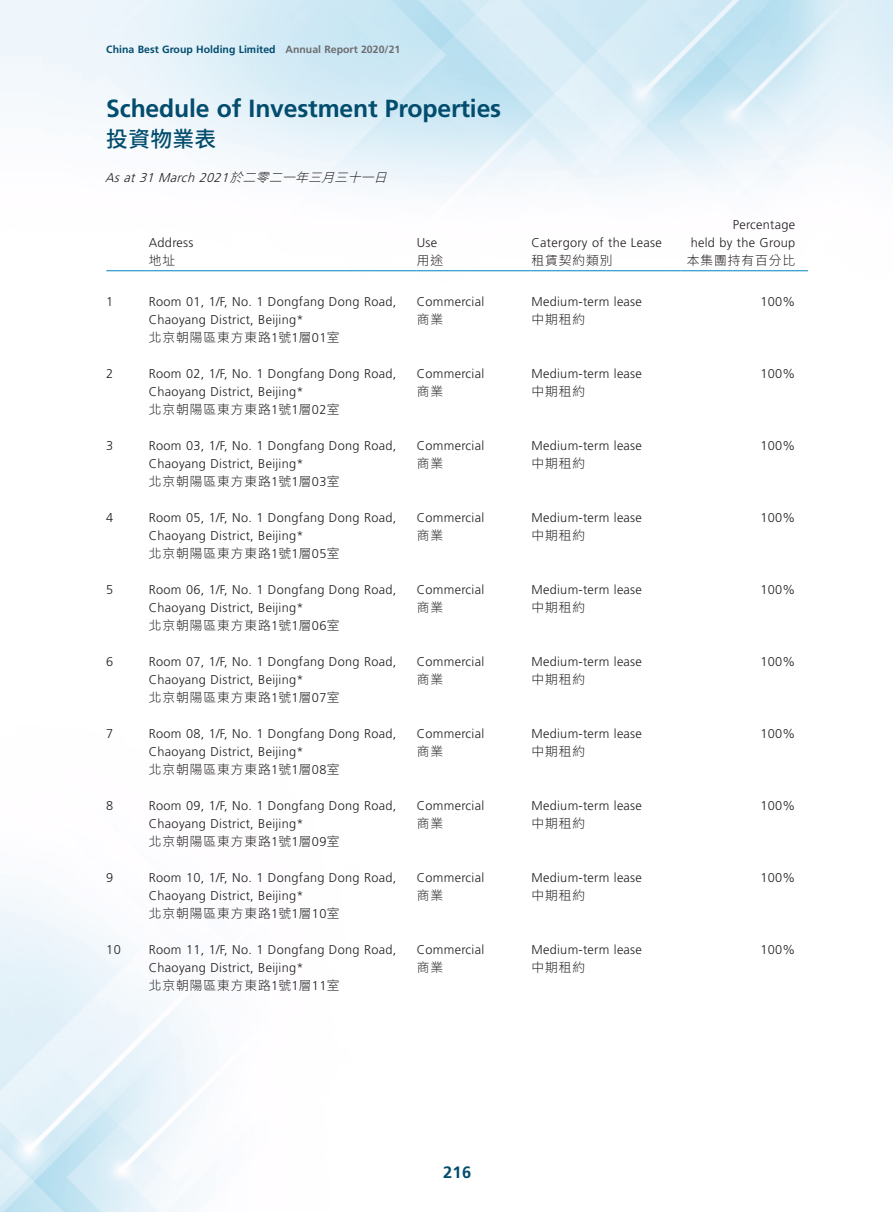
<style>
.page{position:relative;width:893px;height:1212px;background:#fff}
.page>*{position:absolute;margin:0;border:0;box-sizing:border-box;transform-origin:0 0}
.t1{font:700 24.75px "Frutiger LT Std";letter-spacing:-.005em;color:#024c6d}
.t2{font:500 21.75px "Source Han Sans TC";letter-spacing:.015em;color:#024c6d}
.t3{font:700 16.5px "Frutiger LT Std";color:#024c6d}
.Body_Text{font:300 12.75px/18px "Frutiger LT Std";letter-spacing:.02em;color:#231f20}
.Body_Text-2{font:300 12.75px "Source Han Sans TC";letter-spacing:.07em;color:#231f20}
.t4{font:italic 300 12.75px "Frutiger LT Std";color:#231f20}
.t5{font:700 10.5px "Frutiger LT Std";letter-spacing:.005em;color:#024c6d}
.s1{color:#6c6d70}
.s2{font-family:"Source Han Sans TC"}
.s3{font-family:"Frutiger LT Std"}
</style>
<div class="page">
<img style="left:0;top:0;width:893px;height:1212px">
<hr style="left:106px;top:270px;width:43px;height:1px;background:#0084c2">
<hr style="left:149px;top:270px;width:268px;height:1px;background:#0084c2">
<hr style="left:417px;top:270px;width:114px;height:1px;background:#0084c2">
<hr style="left:531px;top:270px;width:149px;height:1px;background:#0084c2">
<hr style="left:680px;top:270px;width:128px;height:1px;background:#0084c2">
<p class="t5" style="left:106px;top:43px;width:296px">China Best Group Holding Limited <span class="s1">Annual Report 2020/21</span></p>
<h1 class="t1" style="left:106px;top:94px;width:396px">Schedule of Investment Properties</h1>
<h2 class="t2" style="left:106px;top:127px;width:111px">投資物業表</h2>
<p class="t4" style="left:105px;top:170px;width:293px">Asat3 1 Ma rch 202 1 <span class="s2">於二零二一年三月三十一日</span></p>
<p class="Body_Text" style="left:149px;top:234px;width:46px">Address</p>
<p class="Body_Text" style="left:417px;top:234px;width:22px">Use</p>
<p class="Body_Text" style="left:531px;top:234px;width:132px">Catergory of the Lease</p>
<p class="Body_Text" style="left:733px;top:216px;width:64px">Percentage</p>
<p class="Body_Text" style="left:691px;top:234px;width:106px">held by the Group</p>
<p class="Body_Text-2" style="left:149px;top:253px;width:28px">地址</p>
<p class="Body_Text-2" style="left:417px;top:253px;width:28px">用途</p>
<p class="Body_Text-2" style="left:531px;top:253px;width:83px">租賃契約類別</p>
<p class="Body_Text-2" style="left:687px;top:253px;width:110px">本集團持有百分比</p>
<p class="Body_Text" style="left:106px;top:292px;width:9px">1</p>
<p class="Body_Text" style="left:149px;top:292px;width:249px">Room 01, 1/F, No. 1 Dongfang Dong Road,<br>Chaoyang District, Beijing*<br><span class="s2">北京朝陽區東方東路</span>1<span class="s2">號</span>1<span class="s2">層</span>01<span class="s2">室</span></p>
<p class="Body_Text" style="left:417px;top:292px;width:69px">Commercial<span class="s2">商業</span></p>
<p class="Body_Text" style="left:531px;top:292px;width:112px">Medium-term lease</p>
<p class="Body_Text-2" style="left:531px;top:312px;width:55px">中期租約</p>
<p class="Body_Text" style="left:760px;top:292px;width:36px">100%</p>
<p class="Body_Text" style="left:106px;top:364px;width:9px">2</p>
<p class="Body_Text" style="left:149px;top:364px;width:249px">Room 02, 1/F, No. 1 Dongfang Dong Road,<br>Chaoyang District, Beijing*</p>
<p class="Body_Text-2" style="left:149px;top:402px;width:192px">北京朝陽區東方東路<span class="s3">1</span>號<span class="s3">1</span>層<span class="s3">02</span>室</p>
<p class="Body_Text" style="left:417px;top:364px;width:69px">Commercial</p>
<p class="Body_Text-2" style="left:417px;top:384px;width:28px">商業</p>
<p class="Body_Text" style="left:531px;top:364px;width:112px">Medium-term lease</p>
<p class="Body_Text-2" style="left:531px;top:384px;width:55px">中期租約</p>
<p class="Body_Text" style="left:760px;top:364px;width:36px">100%</p>
<p class="Body_Text" style="left:106px;top:436px;width:9px">3</p>
<p class="Body_Text" style="left:149px;top:436px;width:249px">Room 03, 1/F, No. 1 Dongfang Dong Road,<br>Chaoyang District, Beijing*</p>
<p class="Body_Text-2" style="left:149px;top:474px;width:192px">北京朝陽區東方東路<span class="s3">1</span>號<span class="s3">1</span>層<span class="s3">03</span>室</p>
<p class="Body_Text" style="left:417px;top:436px;width:69px">Commercial</p>
<p class="Body_Text-2" style="left:417px;top:456px;width:28px">商業</p>
<p class="Body_Text" style="left:531px;top:436px;width:112px">Medium-term lease</p>
<p class="Body_Text-2" style="left:531px;top:456px;width:55px">中期租約</p>
<p class="Body_Text" style="left:760px;top:436px;width:36px">100%</p>
<p class="Body_Text" style="left:106px;top:508px;width:9px">4</p>
<p class="Body_Text" style="left:149px;top:508px;width:249px">Room 05, 1/F, No. 1 Dongfang Dong Road,<br>Chaoyang District, Beijing*</p>
<p class="Body_Text-2" style="left:149px;top:546px;width:192px">北京朝陽區東方東路<span class="s3">1</span>號<span class="s3">1</span>層<span class="s3">05</span>室</p>
<p class="Body_Text" style="left:417px;top:508px;width:69px">Commercial</p>
<p class="Body_Text-2" style="left:417px;top:528px;width:28px">商業</p>
<p class="Body_Text" style="left:531px;top:508px;width:112px">Medium-term lease</p>
<p class="Body_Text-2" style="left:531px;top:528px;width:55px">中期租約</p>
<p class="Body_Text" style="left:760px;top:508px;width:36px">100%</p>
<p class="Body_Text" style="left:106px;top:580px;width:9px">5</p>
<p class="Body_Text" style="left:149px;top:580px;width:249px">Room 06, 1/F, No. 1 Dongfang Dong Road,<br>Chaoyang District, Beijing*</p>
<p class="Body_Text-2" style="left:149px;top:618px;width:192px">北京朝陽區東方東路<span class="s3">1</span>號<span class="s3">1</span>層<span class="s3">06</span>室</p>
<p class="Body_Text" style="left:417px;top:580px;width:69px">Commercial</p>
<p class="Body_Text-2" style="left:417px;top:600px;width:28px">商業</p>
<p class="Body_Text" style="left:531px;top:580px;width:112px">Medium-term lease</p>
<p class="Body_Text-2" style="left:531px;top:600px;width:55px">中期租約</p>
<p class="Body_Text" style="left:760px;top:580px;width:36px">100%</p>
<p class="Body_Text" style="left:106px;top:652px;width:9px">6</p>
<p class="Body_Text" style="left:149px;top:652px;width:249px">Room 07, 1/F, No. 1 Dongfang Dong Road,<br>Chaoyang District, Beijing*</p>
<p class="Body_Text-2" style="left:149px;top:690px;width:192px">北京朝陽區東方東路<span class="s3">1</span>號<span class="s3">1</span>層<span class="s3">07</span>室</p>
<p class="Body_Text" style="left:417px;top:652px;width:69px">Commercial</p>
<p class="Body_Text-2" style="left:417px;top:672px;width:28px">商業</p>
<p class="Body_Text" style="left:531px;top:652px;width:112px">Medium-term lease</p>
<p class="Body_Text-2" style="left:531px;top:672px;width:55px">中期租約</p>
<p class="Body_Text" style="left:760px;top:652px;width:36px">100%</p>
<p class="Body_Text" style="left:106px;top:724px;width:9px">7</p>
<p class="Body_Text" style="left:149px;top:724px;width:249px">Room 08, 1/F, No. 1 Dongfang Dong Road,<br>Chaoyang District, Beijing*</p>
<p class="Body_Text-2" style="left:149px;top:762px;width:192px">北京朝陽區東方東路<span class="s3">1</span>號<span class="s3">1</span>層<span class="s3">08</span>室</p>
<p class="Body_Text" style="left:417px;top:724px;width:69px">Commercial</p>
<p class="Body_Text-2" style="left:417px;top:744px;width:28px">商業</p>
<p class="Body_Text" style="left:531px;top:724px;width:112px">Medium-term lease</p>
<p class="Body_Text-2" style="left:531px;top:744px;width:55px">中期租約</p>
<p class="Body_Text" style="left:760px;top:724px;width:36px">100%</p>
<p class="Body_Text" style="left:106px;top:796px;width:9px">8</p>
<p class="Body_Text" style="left:149px;top:796px;width:249px">Room 09, 1/F, No. 1 Dongfang Dong Road,<br>Chaoyang District, Beijing*</p>
<p class="Body_Text-2" style="left:149px;top:834px;width:192px">北京朝陽區東方東路<span class="s3">1</span>號<span class="s3">1</span>層<span class="s3">09</span>室</p>
<p class="Body_Text" style="left:417px;top:796px;width:69px">Commercial</p>
<p class="Body_Text-2" style="left:417px;top:816px;width:28px">商業</p>
<p class="Body_Text" style="left:531px;top:796px;width:112px">Medium-term lease</p>
<p class="Body_Text-2" style="left:531px;top:816px;width:55px">中期租約</p>
<p class="Body_Text" style="left:760px;top:796px;width:36px">100%</p>
<p class="Body_Text" style="left:106px;top:868px;width:9px">9</p>
<p class="Body_Text" style="left:149px;top:868px;width:249px">Room 10, 1/F, No. 1 Dongfang Dong Road,<br>Chaoyang District, Beijing*</p>
<p class="Body_Text-2" style="left:149px;top:906px;width:192px">北京朝陽區東方東路<span class="s3">1</span>號<span class="s3">1</span>層<span class="s3">10</span>室</p>
<p class="Body_Text" style="left:417px;top:868px;width:69px">Commercial</p>
<p class="Body_Text-2" style="left:417px;top:888px;width:28px">商業</p>
<p class="Body_Text" style="left:531px;top:868px;width:112px">Medium-term lease</p>
<p class="Body_Text-2" style="left:531px;top:888px;width:55px">中期租約</p>
<p class="Body_Text" style="left:760px;top:868px;width:36px">100%</p>
<p class="Body_Text" style="left:106px;top:940px;width:16px">10</p>
<p class="Body_Text" style="left:149px;top:940px;width:249px">Room 11, 1/F, No. 1 Dongfang Dong Road,<br>Chaoyang District, Beijing*</p>
<p class="Body_Text-2" style="left:149px;top:978px;width:192px">北京朝陽區東方東路<span class="s3">1</span>號<span class="s3">1</span>層<span class="s3">11</span>室</p>
<p class="Body_Text" style="left:417px;top:940px;width:69px">Commercial</p>
<p class="Body_Text-2" style="left:417px;top:960px;width:28px">商業</p>
<p class="Body_Text" style="left:531px;top:940px;width:112px">Medium-term lease</p>
<p class="Body_Text-2" style="left:531px;top:960px;width:55px">中期租約</p>
<p class="Body_Text" style="left:760px;top:940px;width:36px">100%</p>
<p class="t3" style="left:443px;top:1162px;width:30px">216</p>
</div>
